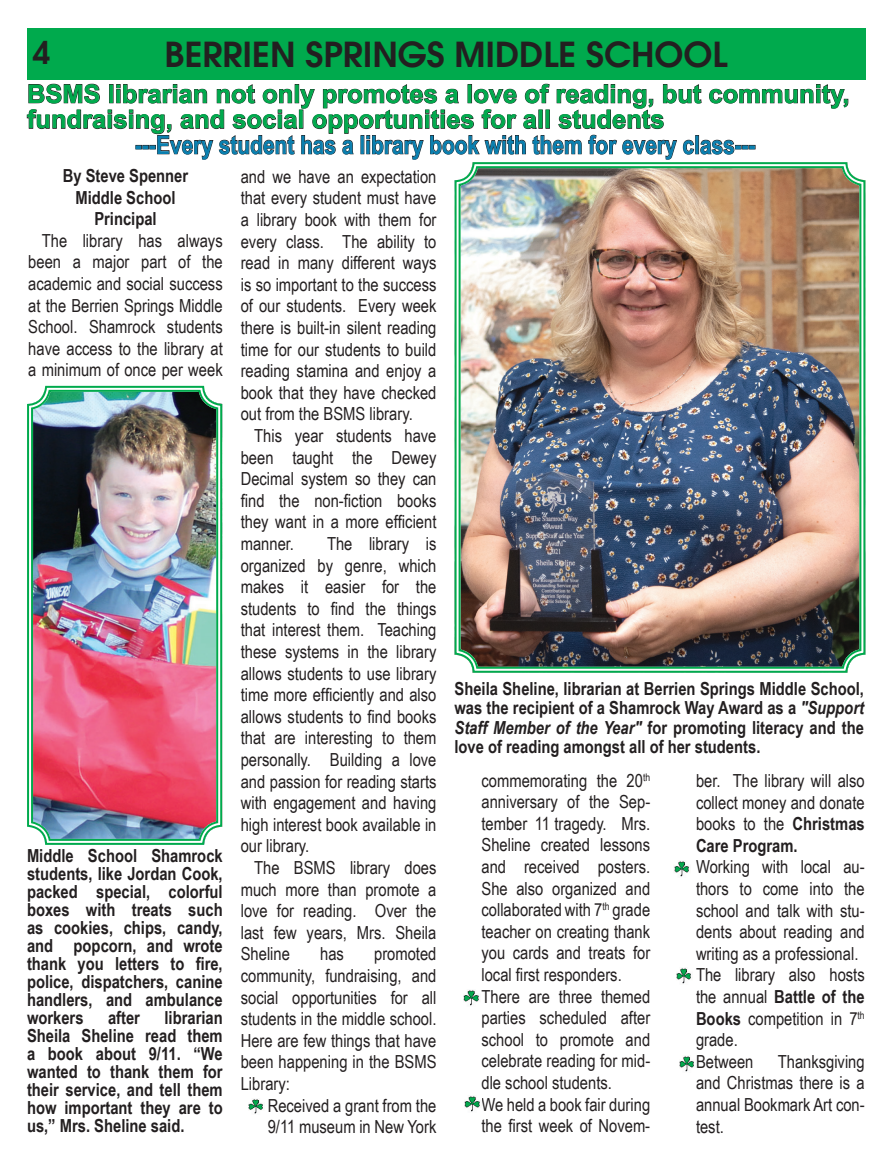
<style>
.page{position:relative;width:891px;height:1161px;background:#fff}
.page>*{position:absolute;margin:0;border:0;box-sizing:border-box;transform-origin:0 0}
.t1{font:600 34.5px "Avant Garde";color:#231f20}
.t2{font:600 31.5px "Avant Garde";color:#231f20}
.t3{font:700 25.5px/25.5px "Arial";color:#00aa4d}
.t4{font:700 25.5px "Arial Narrow";color:#0a7faf}
.t5{font:18px/21.6px "Arial Narrow";color:#231f20;text-align:justify}
.t6{font:700 18px/18px "Arial Narrow";color:#231f20;text-align:justify}
.s1{font-style:italic}
.s2{font-weight:700}
</style>
<div class="page">
<div style="left:27px;top:28px;width:838px;height:52px;background:#00aa4d"></div>
<svg style="left:27px;top:83px;width:822px;height:77px"></svg>
<img style="left:454px;top:162px;width:412px;height:511px">
<div style="left:459px;top:166px;width:402px;height:503px;border:2px solid #00aa4d;border-radius:18px"></div>
<img style="left:27px;top:385px;width:196px;height:460px">
<div style="left:31px;top:390px;width:187px;height:451px;border:2px solid #00aa4d;border-radius:18px"></div>
<img style="left:248px;top:1099px;width:15px;height:15px">
<img style="left:679px;top:1056px;width:15px;height:16px">
<img style="left:676px;top:968px;width:15px;height:16px">
<img style="left:465px;top:1096px;width:15px;height:16px">
<img style="left:674px;top:861px;width:15px;height:16px">
<img style="left:464px;top:990px;width:15px;height:16px">
<h2 class="t2" style="left:32px;top:31px;width:19px">4</h2>
<h1 class="t1" style="left:165px;top:32px;width:565px">bERRIEN SPRINGS MIDDLE SCHOOL</h1>
<h3 class="t3" style="left:27px;top:81px;width:824px">BSMS librarian not only promotes a love of reading, but community, fundraising, and social opportunities for all students</h3>
<h3 class="t4" style="left:135px;top:126px;width:622px">---Every student has a library book with them for every class---</h3>
<p class="t6" style="left:63px;top:164px;width:127px;line-height:21.6px;text-align:center">By Steve Spenner<br>Middle School<br>Principal</p>
<p class="t5" style="left:28px;top:229px;width:196px;text-indent:14px">The library has always been a major part of the academic and social success at the Berrien Springs Middle School. Shamrock students have access to the library at a minimum of once per week</p>
<p class="t5" style="left:241px;top:165px;width:197px">and we have an expectation that every student must have a library book with them for every class. The ability to read in many different ways is so important to the success of our students. Every week there is built-in silent reading time for our students to build reading stamina and enjoy a book that they have checked out from the BSMS library.</p>
<p class="t5" style="left:241px;top:424px;width:197px;text-indent:14px">This year students have been taught the Dewey Decimal system so they can find the non-fiction books they want in a more efficient manner.</p>
<p class="t5" style="left:241px;top:532px;width:197px;text-indent:86px">The library is organized by genre, which makes it easier for the students to find the things that interest them. Teaching these systems in the library allows students to use library time more efficiently and also allows students to find books that are interesting to them personally. Building a love and passion for reading starts with engagement and having high interest book available in our library.</p>
<p class="t5" style="left:241px;top:856px;width:197px;text-indent:14px">The BSMS library does much more than promote a love for reading. Over the last few years, Mrs. Sheila Sheline</p>
<p class="t6" style="left:454px;top:678px;width:411px;line-height:19.5px">Sheila Sheline, librarian at Berrien Springs Middle School, was the recipient of a Shamrock Way Award as a <span class="s1">"Support Staff Member of the Year"</span> for promoting literacy and the love of reading amongst all of her students.</p>
<p class="t5" style="left:482px;top:769px;width:170px">commemorating the 20<sup>th </sup>anniversary of the Sep&shy;tember 11 tragedy. Mrs.<br>Sheline created lessons and received posters.<br>She also organized and collaborated with 7<sup>th</sup> grade teacher on creating thank you cards and treats for local first responders.</p>
<p class="t5" style="left:482px;top:985px;width:170px;text-indent:-14px">• There are three themed parties scheduled after school to promote and celebrate reading for mid&shy;dle school students.</p>
<p class="t5" style="left:468px;top:1093px;width:184px;text-align:right">• We held a book fair during the first week of Novem-</p>
<p class="t5" style="left:696px;top:769px;width:170px">ber. The library will also collect money and donate books to the <span class="s2">Christmas Care Program.</span></p>
<p class="t5" style="left:696px;top:856px;width:170px;text-indent:-14px">• Working with local au&shy;thors to come into the school and talk with stu&shy;dents about reading and writing as a professional.</p>
<p class="t5" style="left:696px;top:964px;width:170px;text-indent:-13px">• The library also hosts the annual <span class="s2">Battle of the Books</span> competition in 7<sup>th </sup>grade.</p>
<p class="t5" style="left:682px;top:1050px;width:72px">• Between</p>
<p class="t6" style="left:27px;top:845px;width:197px">Middle School Shamrock students, like Jordan Cook, packed special, colorful boxes with treats such as cookies, chips, candy, and popcorn, and wrote thank you letters to fire, police, dispatchers, canine handlers, and ambulance workers</p>
<p class="t5" style="left:241px;top:943px;width:197px;text-indent:133px">promoted community, fundraising, and social opportunities for all students in the middle school.<br>Here are few things that have been happening in the BSMS Library:</p>
<p class="t5" style="left:254px;top:1094px;width:184px;text-align:right">• Received a grant from the<br>9/11 museum in New York</p>
<p class="t5" style="left:320px;top:943px;width:25px">has</p>
<p class="t6" style="left:108px;top:1007px;width:33px">after</p>
<p class="t6" style="left:27px;top:1007px;width:197px;text-indent:138px">librarian Sheila Sheline read them a book about 9/11. “We wanted to thank them for their service, and tell them how important they are to us,” Mrs. Sheline said.</p>
<p class="t5" style="left:696px;top:1050px;width:170px;text-indent:82px">Thanksgiving and Christmas there is a annual Bookmark Art con&shy;test.</p>
</div>
